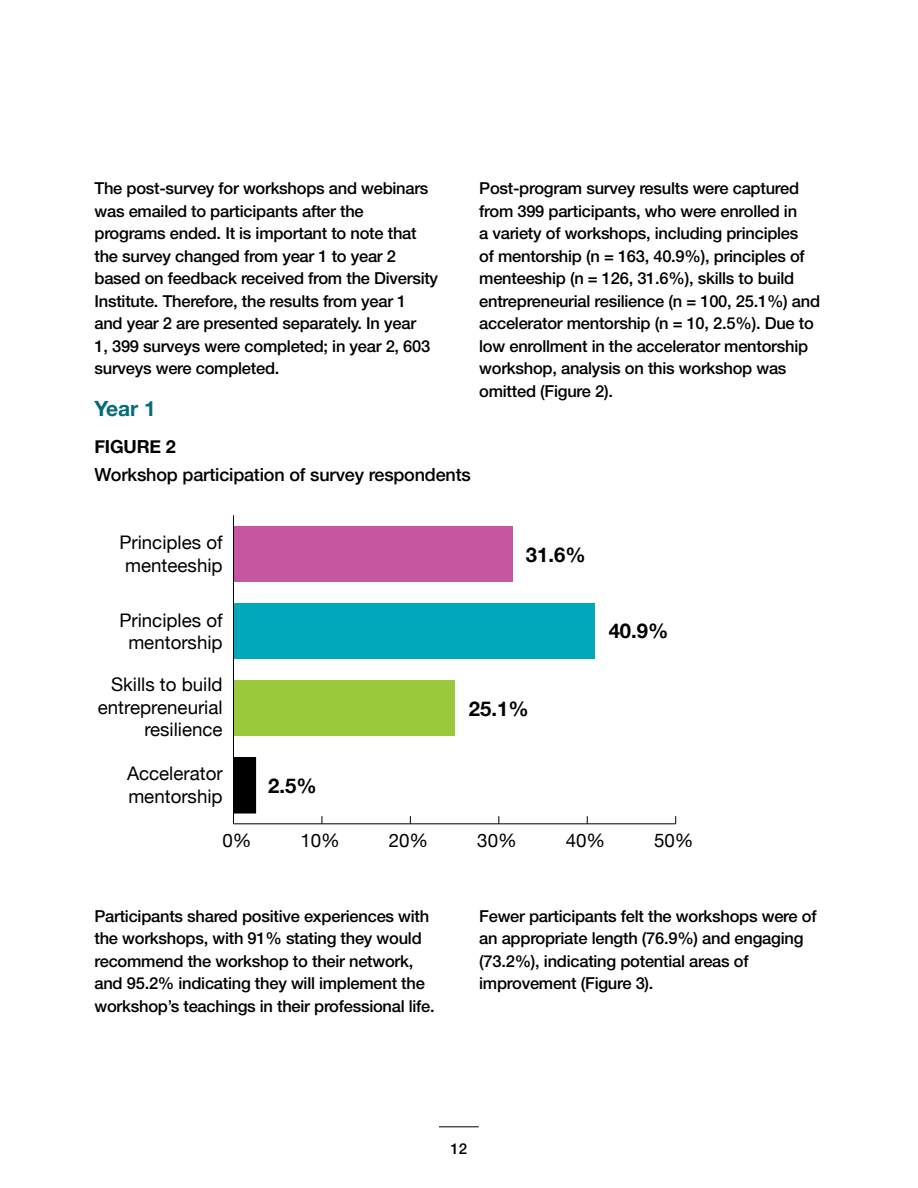
<style>
.page{position:relative;width:918px;height:1188px;background:#fff}
.page>*{position:absolute;margin:0;border:0;box-sizing:border-box;transform-origin:0 0}
.H4-Text_Subheading{font:700 21px "Helvetica Neue";color:#056b7c}
.t1{font:700 20.25px "Helvetica Neue";color:#000}
.t2{font:18.75px/22.5px "Helvetica Neue";color:#000;text-align:center}
.Figure_Description{font:500 18px "Helvetica Neue";letter-spacing:-.01em;color:#000}
.Figure_X{font:700 18px "Helvetica Neue";letter-spacing:-.01em;color:#000}
.Paragraph{font:500 16.5px/22.5px "Helvetica Neue LT Pro";letter-spacing:-.015em;color:#000}
.t3{font:500 15px "Helvetica Neue LT Pro";color:#000}
</style>
<div class="page">
<hr style="left:439px;top:1127px;width:40px;height:1px;background:#000">
<hr style="left:233px;top:823px;width:443px;height:1px;background:#000">
<div style="left:233px;top:526px;width:280px;height:56px;background:#c756a0"></div>
<div style="left:233px;top:603px;width:362px;height:56px;background:#01a8b9"></div>
<div style="left:233px;top:680px;width:222px;height:56px;background:#9aca3c"></div>
<div style="left:233px;top:758px;width:23px;height:55px;background:#000"></div>
<hr style="left:233px;top:516px;width:1px;height:308px;background:#000">
<p class="Paragraph" style="left:94px;top:177px;width:345px">The post-survey for workshops and webinars was emailed to participants after the programs ended. It is important to note that the survey changed from year 1 to year 2 based on feedback received from the Diversity Institute. Therefore, the results from year 1 and year 2 are presented separately. In year<br>1, 399 surveys were completed; in year 2, 603 surveys were completed.</p>
<h4 class="H4-Text_Subheading" style="left:94px;top:392px;width:63px">Year 1</h4>
<p class="Paragraph" style="left:479px;top:177px;width:342px">Post-program survey results were captured from 399 participants, who were enrolled in<br>a variety of workshops, including principles<br>of mentorship (n = 163, 40.9%), principles of menteeship (n = 126, 31.6%), skills to build entrepreneurial resilience (n = 100, 25.1%) and accelerator mentorship (n = 10, 2.5%). Due to low enrollment in the accelerator mentorship workshop, analysis on this workshop was omitted (Figure 2).</p>
<p class="Figure_X" style="left:94px;top:432px;width:83px">FIGURE 2</p>
<p class="Figure_Description" style="left:94px;top:460px;width:378px">Workshop participation of survey respondents</p>
<p class="t2" style="left:119px;top:532px;width:105px">Principles of menteeship</p>
<p class="t2" style="left:119px;top:610px;width:105px">Principles of mentorship</p>
<p class="t1" style="left:526px;top:538px;width:61px">31.6%</p>
<p class="t1" style="left:609px;top:615px;width:61px">40.9%</p>
<p class="t2" style="left:98px;top:674px;width:126px;text-align:right">Skills to build entrepreneurial resilience</p>
<p class="t2" style="left:127px;top:763px;width:97px;text-align:left">Accelerator mentorship</p>
<p class="t1" style="left:268px;top:770px;width:50px">2.5%</p>
<p class="t1" style="left:469px;top:693px;width:61px">25.1%</p>
<p class="t2" style="left:222px;top:830px;width:31px">0%</p>
<p class="t2" style="left:300px;top:830px;width:41px">10%</p>
<p class="t2" style="left:389px;top:830px;width:41px">20%</p>
<p class="t2" style="left:477px;top:830px;width:41px">30%</p>
<p class="t2" style="left:566px;top:830px;width:41px">40%</p>
<p class="t2" style="left:654px;top:830px;width:41px">50%</p>
<p class="Paragraph" style="left:94px;top:904px;width:342px">Participants shared positive experiences with the workshops, with 91% stating they would recommend the workshop to their network, and 95.2% indicating they will implement the workshop’s teachings in their professional life.</p>
<p class="Paragraph" style="left:479px;top:904px;width:339px">Fewer participants felt the workshops were of an appropriate length (76.9%) and engaging (73.2%), indicating potential areas of improvement (Figure 3).</p>
<p class="t3" style="left:451px;top:1140px;width:18px">12</p>
</div>
